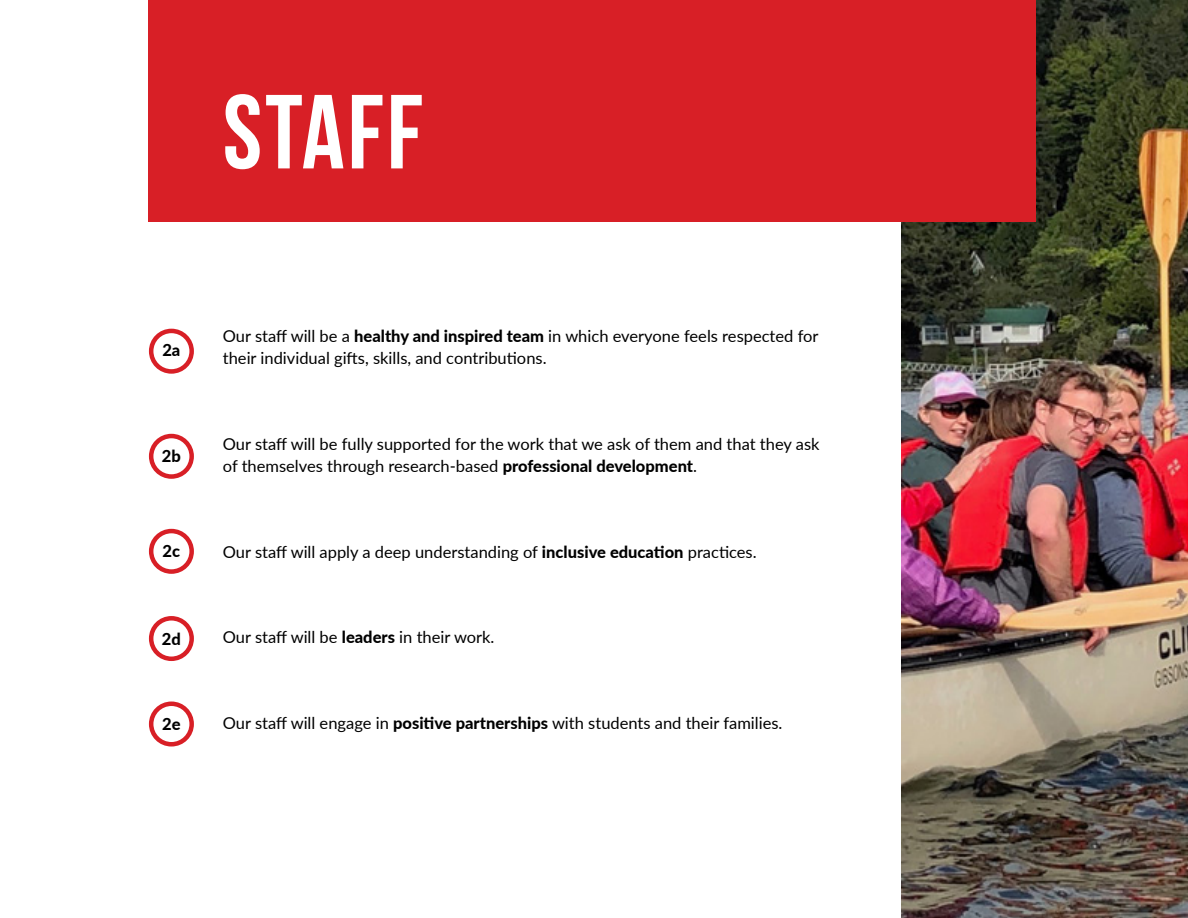
<style>
.page{position:relative;width:1188px;height:918px;background:#fff}
.page>*{position:absolute;margin:0;border:0;box-sizing:border-box;transform-origin:0 0}
.t1{font:700 105px "Bebas Neue";letter-spacing:.03em;color:#fff}
.t2{font:16.5px/22.5px "Lato";color:#000}
.t3{font:800 16.5px "Lato";color:#000}
.s1{font-weight:800}
</style>
<div class="page">
<img style="left:902px;top:0;width:286px;height:918px">
<div style="left:149px;top:0;width:887px;height:222px;background:#d81f26"></div>
<div style="left:149px;top:329px;width:45px;height:45px;border:4px solid #d81f26;border-radius:50%"></div>
<div style="left:149px;top:434px;width:45px;height:45px;border:4px solid #d81f26;border-radius:50%"></div>
<div style="left:149px;top:529px;width:45px;height:45px;border:4px solid #d81f26;border-radius:50%"></div>
<div style="left:149px;top:616px;width:45px;height:45px;border:4px solid #d81f26;border-radius:50%"></div>
<div style="left:149px;top:702px;width:45px;height:45px;border:4px solid #d81f26;border-radius:50%"></div>
<h1 class="t1" style="left:223px;top:75px;width:202px">staff</h1>
<p class="t3" style="left:162px;top:338px;width:20px">2a</p>
<p class="t3" style="left:162px;top:444px;width:20px">2b</p>
<p class="t3" style="left:163px;top:538px;width:19px">2c</p>
<p class="t3" style="left:162px;top:626px;width:20px">2d</p>
<p class="t3" style="left:162px;top:711px;width:20px">2e</p>
<p class="t2" style="left:223px;top:324px;width:597px">Our staff will be a <span class="s1">healthy and inspired team</span> in which everyone feels respected for their individual gifts, skills, and contributions.</p>
<p class="t2" style="left:223px;top:432px;width:598px">Our staff will be fully supported for the work that we ask of them and that they ask of themselves through research-based <span class="s1">professional development</span>.</p>
<p class="t2" style="left:223px;top:540px;width:535px">Our staff will apply a deep understanding of <span class="s1">inclusive education</span> practices.</p>
<p class="t2" style="left:223px;top:626px;width:273px">Our staff will be <span class="s1">leaders</span> in their work.</p>
<p class="t2" style="left:223px;top:711px;width:561px">Our staff will engage in <span class="s1">positive partnerships</span> with students and their families.</p>
</div>
